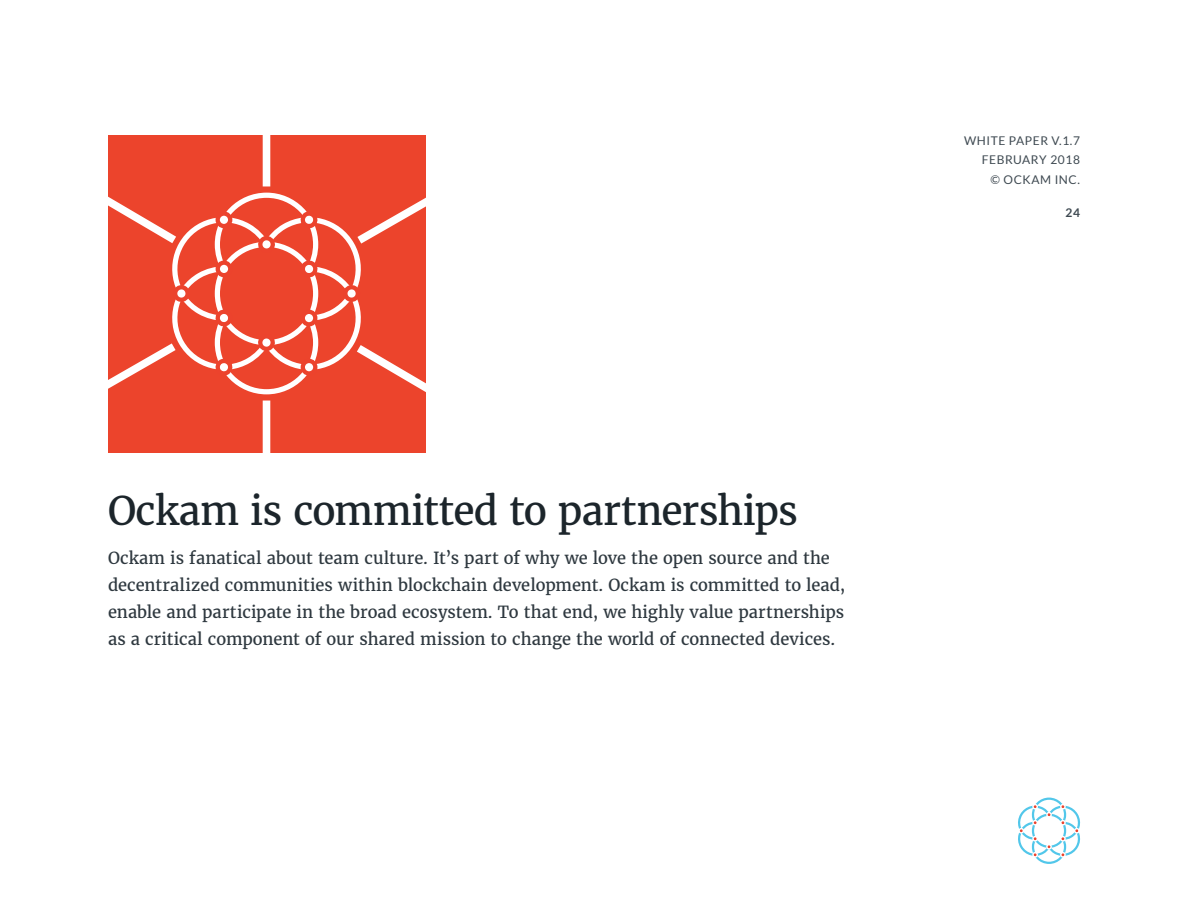
<style>
.page{position:relative;width:1188px;height:918px;background:#fff}
.page>*{position:absolute;margin:0;border:0;box-sizing:border-box;transform-origin:0 0}
.t1{font:39px "Merriweather";letter-spacing:-.02em;color:#1c252b}
.Large_Introduction{font:16.5px/27px "Merriweather";color:#2e383f}
.t2{font:12px/19.5px "Lato";letter-spacing:.05em;color:#3e4951;text-align:right}
.t3{font:700 12px "Lato";color:#3e4951}
</style>
<div class="page">
<svg style="left:1018px;top:797px;width:63px;height:67px"></svg>
<div style="left:108px;top:135px;width:317px;height:317px;background:#ec442c"></div>
<div style="left:263px;top:135px;width:7px;height:51px;background:#fff"></div>
<div style="left:263px;top:401px;width:7px;height:51px;background:#fff"></div>
<svg style="left:108px;top:192px;width:317px;height:203px"></svg>
<h1 class="t1" style="left:108px;top:485px;width:691px">Ockam is committed to partnerships</h1>
<p class="Large_Introduction" style="left:108px;top:544px;width:739px">Ockam is fanatical about team culture. It’s part of why we love the open source and the decentralized communities within blockchain development. Ockam is committed to lead, enable and participate in the broad ecosystem. To that end, we highly value partnerships as a critical component of our shared mission to change the world of connected devices.</p>
<p class="t2" style="left:964px;top:130px;width:117px">WHITE PAPER V.1.7<br>FEBRUARY 2018<br>© OCKAM INC.</p>
<p class="t3" style="left:1066px;top:205px;width:16px">24</p>
</div>
